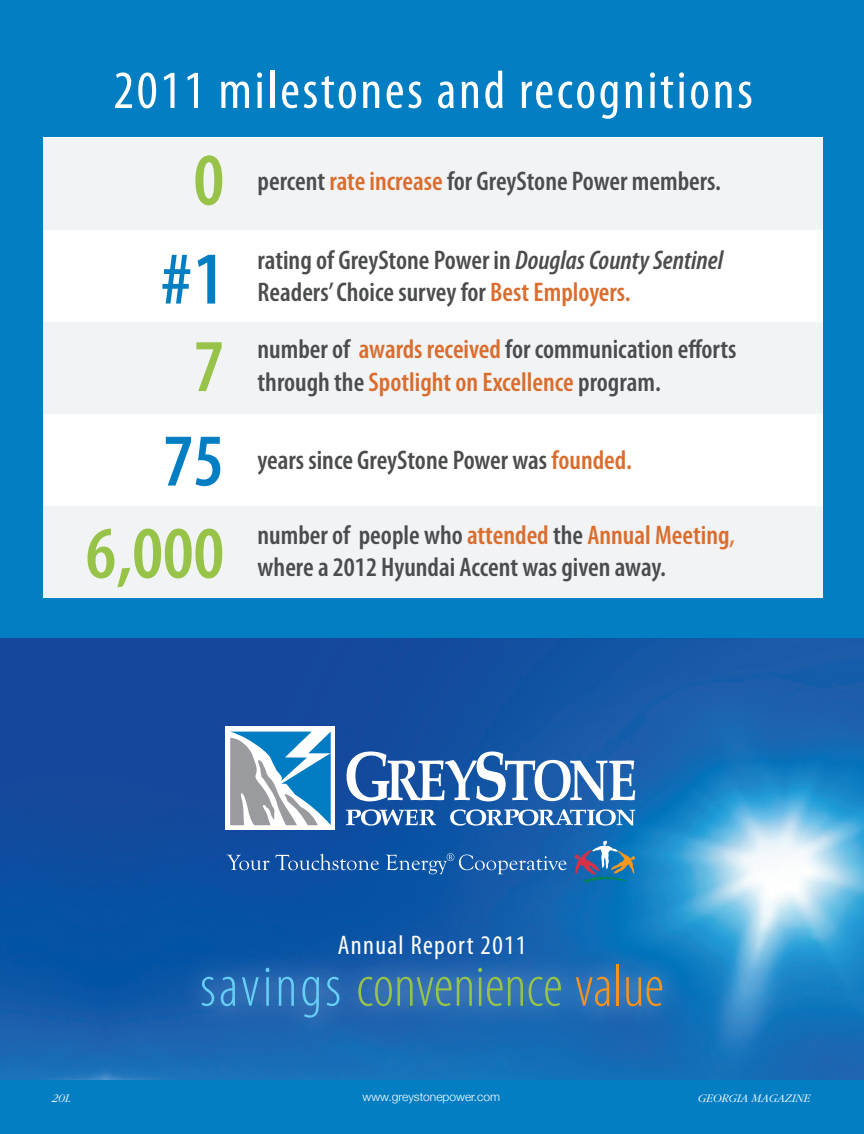
<style>
.page{position:relative;width:864px;height:1134px;background:#037ec3}
.page>*{position:absolute;margin:0;border:0;box-sizing:border-box;transform-origin:0 0}
.t1{font:600 condensed 75px "Myriad Pro";color:#97c349}
.t2{font:600 condensed 75px "Myriad Pro";color:#037ec3}
.t3{font:300 condensed 59.4px "Myriad Pro";color:#97c349}
.t4{font:condensed 54px "Myriad Pro";letter-spacing:.05em;color:#fff}
.t5{font:600 condensed 27px "Myriad Pro";color:#4b4c4d}
.t6{font:600 condensed 27px "Myriad Pro";color:#da6d2e}
.t7{font:condensed 27px "Myriad Pro";letter-spacing:.05em;color:#fff}
.t8{font:300 12px "Helvetica Neue";color:#fff}
.t9{font:italic 300 12px "Garamond";color:#fff}
.s1{color:#da6d2e}
.s2{font-style:italic}
.s3{color:#4b4c4d}
.s4{color:#df8047}
.s5{color:#67cef5}
.s6{color:#f7931d}
</style>
<div class="page">
<div style="left:43px;top:137px;width:780px;height:460px;background:#fff"></div>
<div style="left:43px;top:138px;width:780px;height:92px;background:#f2f3f4"></div>
<div style="left:43px;top:322px;width:780px;height:92px;background:#f2f3f4"></div>
<div style="left:43px;top:507px;width:780px;height:91px;background:#f2f3f4"></div>
<img style="left:0;top:638px;width:864px;height:442px">
<div style="left:225px;top:727px;width:110px;height:103px;background:#fff"></div>
<svg style="left:230px;top:732px;width:101px;height:93px"></svg>
<svg style="left:347px;top:752px;width:288px;height:49px;background:#668fc4"></svg>
<svg style="left:346px;top:809px;width:90px;height:17px;background:#6b93c5"></svg>
<svg style="left:450px;top:809px;width:185px;height:17px;background:#6b98ca"></svg>
<svg style="left:575px;top:841px;width:60px;height:42px"></svg>
<svg style="left:227px;top:854px;width:152px;height:16px;background:#376db2"></svg>
<svg style="left:386px;top:853px;width:181px;height:21px;background:#316eb3"></svg>
<div style="left:178px;top:943px;width:508px;height:99px;background:#fff;opacity:.62"></div>
<p class="t4" style="left:113px;top:58px;width:641px">2011 milestones and recognitions</p>
<p class="t1" style="left:194px;top:139px;width:32px">0</p>
<p class="t2" style="left:161px;top:238px;width:65px">#1</p>
<p class="t1" style="left:194px;top:325px;width:32px">7</p>
<p class="t2" style="left:163px;top:420px;width:63px">75</p>
<p class="t1" style="left:86px;top:512px;width:140px">6,000</p>
<p class="t5" style="left:258px;top:166px;width:465px">percent <span class="s1">rate increase</span> for GreyStone Power members.</p>
<p class="t5" style="left:258px;top:245px;width:467px">rating of GreyStone Power in <span class="s2">Douglas County Sentinel</span></p>
<p class="t5" style="left:258px;top:278px;width:375px">Readers’ Choice survey for <span class="s1">Best Employers.</span></p>
<p class="t5" style="left:258px;top:335px;width:481px">number of <span class="s1">awards received</span> for communication efforts</p>
<p class="t6" style="left:258px;top:367px;width:405px"><span class="s3">through the</span> Spotlight on Excellence <span class="s3">program.</span></p>
<p class="t5" style="left:258px;top:445px;width:376px">years since GreyStone Power was <span class="s1">founded.</span></p>
<p class="t6" style="left:258px;top:520px;width:479px"><span class="s3">number of people who</span> attended <span class="s3">the</span> Annual Meeting<span class="s4">,</span></p>
<p class="t5" style="left:258px;top:553px;width:410px">where a 2012 Hyundai Accent was given away.</p>
<p class="t7" style="left:338px;top:929px;width:190px">Annual Report 2011</p>
<p class="t3" style="left:200px;top:954px;width:465px"><span class="s5">savings</span> convenience <span class="s6">value</span></p>
<p class="t9" style="left:52px;top:1092px;width:20px">20L</p>
<p class="t8" style="left:363px;top:1089px;width:139px">www.greystonepower.com</p>
<p class="t9" style="left:698px;top:1092px;width:114px">GEORGIA MAGAZINE</p>
</div>
